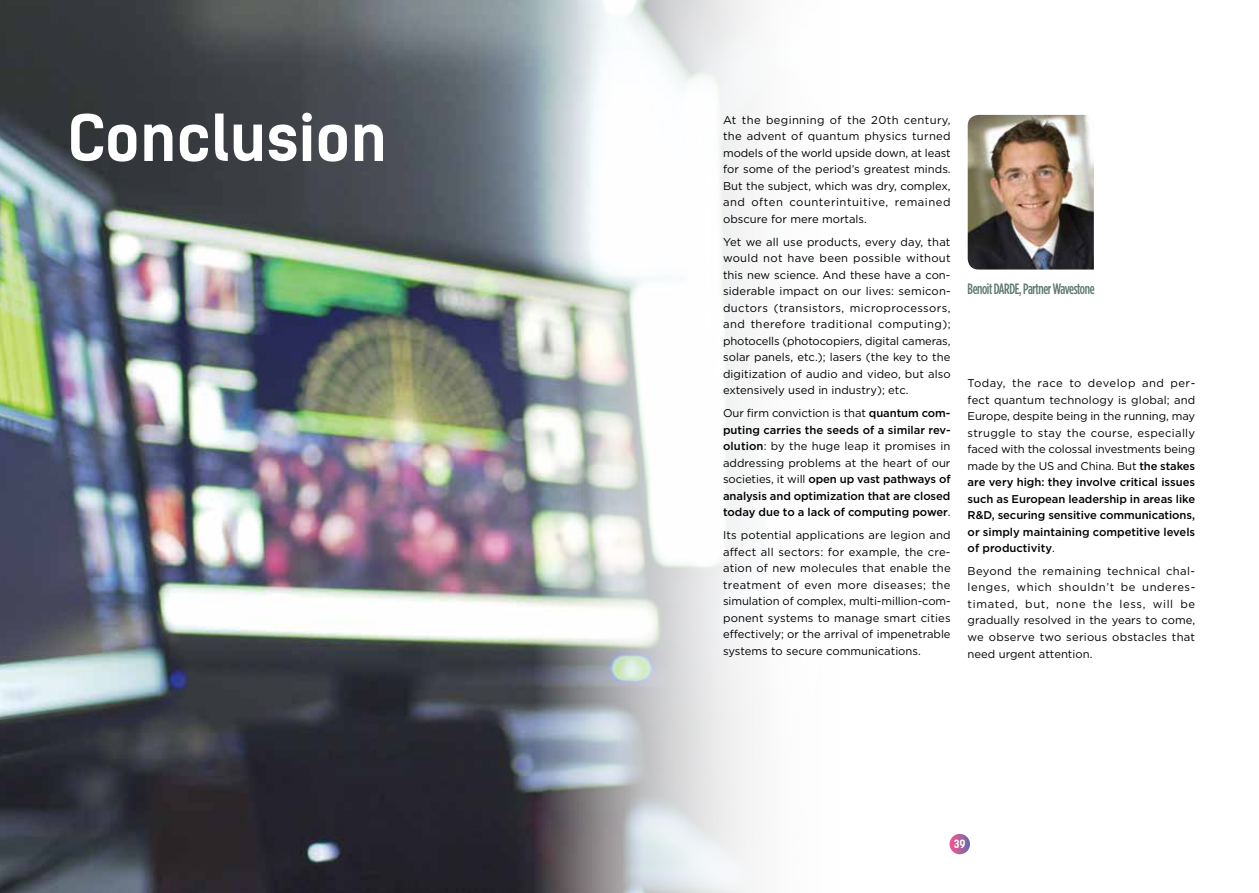
<style>
.page{position:relative;width:1259px;height:893px;background:#fff}
.page>*{position:absolute;margin:0;border:0;box-sizing:border-box;transform-origin:0 0}
.t1{font:700 61.5px "Kelson Sans";color:#fff}
.t2{font:500 15px "Gotham Condensed";letter-spacing:-.03em;color:#5d7972;scale:.94 1}
.t3{font:11.25px/16.5px "Gotham";color:#000;text-align:justify}
.t4{font:500 11.25px/16.5px "Gotham";letter-spacing:-.005em;color:#000;text-align:justify}
.t5{font:700 10.8px "Kelson Sans";color:#fff}
.s1{font-weight:400}
.s2{font-weight:500}
</style>
<div class="page">
<img style="left:0;top:0;width:536px;height:893px">
<svg style="left:536px;top:0;width:220px;height:893px"></svg>
<svg style="left:949px;top:834px;width:21px;height:20px"></svg>
<img style="left:967px;top:115px;width:127px;height:155px">
<h1 class="t1" style="left:68px;top:100px;width:321px">Conclusion</h1>
<p class="t3" style="left:723px;top:111px;width:229px">At the beginning of the 20th century, the advent of quantum physics turned models of the world upside down, at least for some of the period’s greatest minds.<br>But the subject, which was dry, complex, and often counterintuitive, remained obscure for mere mortals.</p>
<p class="t3" style="left:723px;top:233px;width:229px">Yet we all use products, every day, that would not have been possible without this new science. And these have a con&shy;siderable impact on our lives: semicon&shy;ductors (transistors, microprocessors, and therefore traditional computing); photocells (photocopiers, digital cameras, solar panels, etc.); lasers (the key to the digitization of audio and video, but also extensively used in industry); etc.</p>
<p class="t4" style="left:723px;top:405px;width:229px"><span class="s1">Our firm conviction is that</span> quantum com&shy;puting carries the seeds of a similar rev&shy;olution<span class="s1">: by the huge leap it promises in addressing problems at the heart of our societies, it will</span> open up vast pathways of analysis and optimization that are closed today due to a lack of computing power<span class="s1">.</span></p>
<p class="t3" style="left:723px;top:527px;width:229px">Its potential applications are legion and affect all sectors: for example, the cre&shy;ation of new molecules that enable the treatment of even more diseases; the simulation of complex, multi-million-com&shy;ponent systems to manage smart cities effectively; or the arrival of impenetrable systems to secure communications.</p>
<h2 class="t2" style="left:967px;top:281px;width:137px">Benoit DARDE, Partner Wavestone</h2>
<p class="t3" style="left:967px;top:375px;width:229px">Today, the race to develop and per&shy;fect quantum technology is global; and Europe, despite being in the running, may struggle to stay the course, especially faced with the colossal investments being made by the US and China. But <span class="s2">the stakes are very high: they involve critical issues such as European leadership in areas like R&amp;D, securing sensitive communications, or simply maintaining competitive levels of productivity</span>.</p>
<p class="t3" style="left:967px;top:562px;width:229px">Beyond the remaining technical chal&shy;lenges, which shouldn’t be underes&shy;timated, but, none the less, will be gradually resolved in the years to come, we observe two serious obstacles that need urgent attention.</p>
<p class="t5" style="left:954px;top:837px;width:13px">39</p>
</div>
